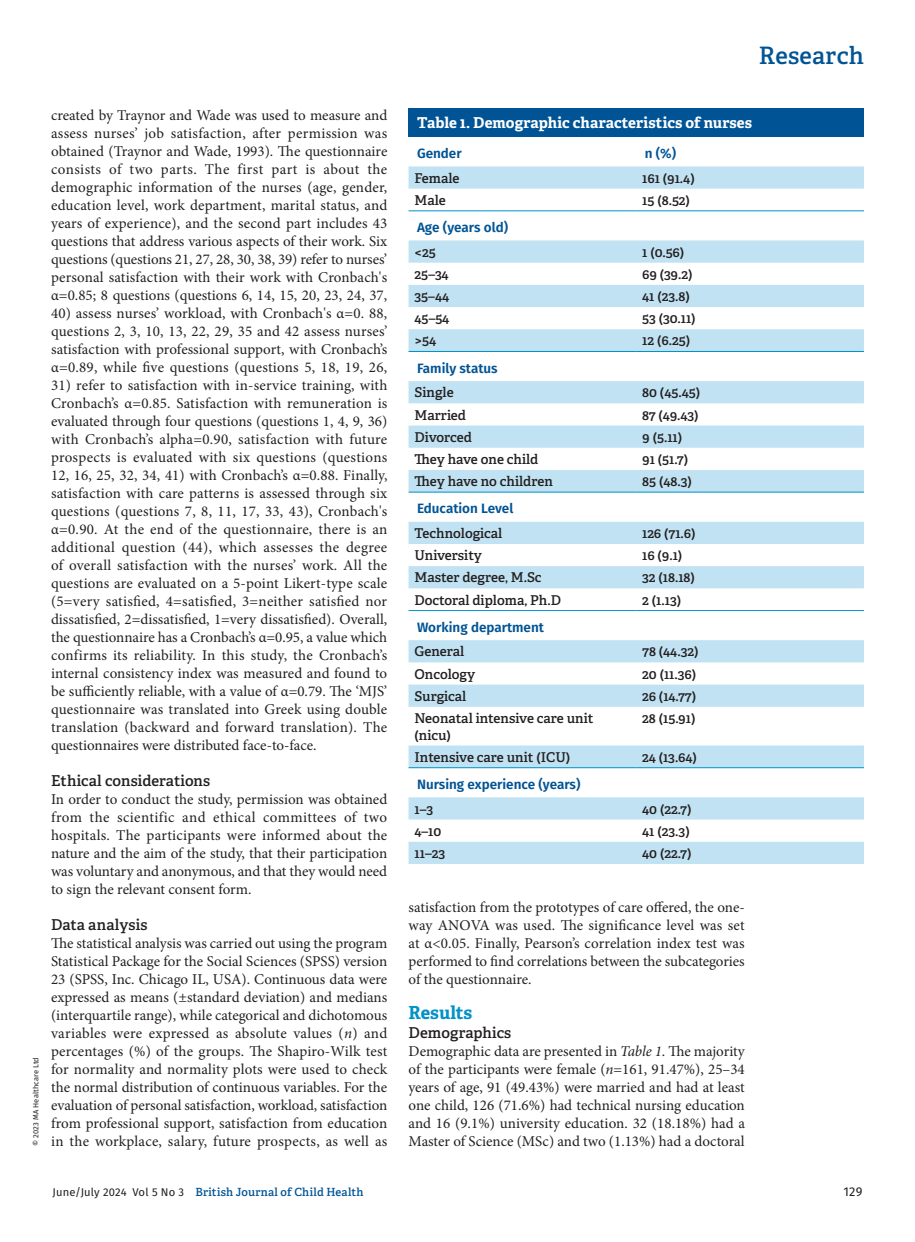
<style>
.page{position:relative;width:915px;height:1242px;background:#fff}
.page>*{position:absolute;margin:0;border:0;box-sizing:border-box;transform-origin:0 0}
.t1{font:600 24px "Adelle";letter-spacing:.01em;color:#005495}
.CHHE_head_A{font:700 18px "Adelle";letter-spacing:-.005em;color:#0092c8}
.CHHE_body_no_indent{font:15px/18px "Minion Pro";color:#231f20;text-align:justify}
.CHHE_table_title{font:700 15px "Adelle";letter-spacing:.005em;color:#fff}
.CHHE_head_B{font:600 15px "Adelle";letter-spacing:.005em;color:#231f20}
.CHHE_head_A-2{font:600 15px "Adelle";color:#231f20}
.CHHE_caption{font:600 13.5px/16.5px "Adelle";color:#231f20}
.CHHE_table_subhead{font:600 13.5px "Fira Sans";color:#005495}
.t2{font:12.75px "Fira Sans";color:#231f20}
.t3{font:600 11.25px "Adelle";letter-spacing:.02em;color:#005495}
.t4{font:7.5px "Fira Sans";letter-spacing:.005em;color:#231f20}
.s1{font-style:italic}
.s2{font-family:"Fira Sans";font-weight:400;color:#231f20}
</style>
<div class="page">
<div style="left:408px;top:108px;width:455px;height:29px;background:#005495"></div>
<svg style="left:408px;top:166px;width:455px;height:698px"></svg>
<hr style="left:408px;top:210px;width:228px;height:1px;background:#0092c8">
<hr style="left:636px;top:210px;width:227px;height:1px;background:#0092c8">
<hr style="left:408px;top:351px;width:228px;height:1px;background:#0092c8">
<hr style="left:636px;top:351px;width:227px;height:1px;background:#0092c8">
<hr style="left:408px;top:492px;width:228px;height:1px;background:#0092c8">
<hr style="left:636px;top:492px;width:227px;height:1px;background:#0092c8">
<hr style="left:408px;top:610px;width:228px;height:1px;background:#0092c8">
<hr style="left:636px;top:610px;width:227px;height:1px;background:#0092c8">
<hr style="left:408px;top:767px;width:228px;height:1px;background:#0092c8">
<hr style="left:636px;top:767px;width:227px;height:1px;background:#0092c8">
<h1 class="t1" style="left:758px;top:40px;width:106px">Research</h1>
<p class="t4" style="left:30px;top:1146px;width:91px;rotate:-90deg">© 2023 MA Healthcare Ltd</p>
<p class="CHHE_body_no_indent" style="left:51px;top:106px;width:338px">created by Traynor and Wade was used to measure and assess nurses’ job satisfaction, after permission was obtained (Traynor and Wade, 1993). The questionnaire consists of two parts. The first part is about the demographic information of the nurses (age, gender, education level, work department, marital status, and years of experience), and the second part includes 43 questions that address various aspects of their work. Six questions (questions 21, 27, 28, 30, 38, 39) refer to nurses’ personal satisfaction with their work with Cronbach's α=0.85; 8 questions (questions 6, 14, 15, 20, 23, 24, 37,</p>
<p class="CHHE_body_no_indent" style="left:51px;top:304px;width:338px">40) assess nurses’ workload, with Cronbach's α=0. 88, questions 2, 3, 10, 13, 22, 29, 35 and 42 assess nurses’ satisfaction with professional support, with Cronbach’s α=0.89, while five questions (questions 5, 18, 19, 26,</p>
<p class="CHHE_body_no_indent" style="left:51px;top:376px;width:338px">31) refer to satisfaction with in-service training, with Cronbach’s α=0.85. Satisfaction with remuneration is evaluated through four questions (questions 1, 4, 9, 36) with Cronbach’s alpha=0.90, satisfaction with future prospects is evaluated with six questions (questions 12, 16, 25, 32, 34, 41) with Cronbach’s α=0.88. Finally, satisfaction with care patterns is assessed through six questions (questions 7, 8, 11, 17, 33, 43), Cronbach's α=0.90. At the end of the questionnaire, there is an additional question (44), which assesses the degree of overall satisfaction with the nurses’ work. All the questions are evaluated on a 5-point Likert-type scale (5=very satisfied, 4=satisfied, 3=neither satisfied nor dissatisfied, 2=dissatisfied, 1=very dissatisfied). Overall, the questionnaire has a Cronbach’s α=0.95, a value which confirms its reliability. In this study, the Cronbach’s internal consistency index was measured and found to be sufficiently reliable, with a value of α=0.79. The ‘MJS’ questionnaire was translated into Greek using double translation (backward and forward translation). The questionnaires were distributed face-to-face.</p>
<p class="CHHE_head_B" style="left:51px;top:771px;width:161px">Ethical considerations</p>
<p class="CHHE_body_no_indent" style="left:51px;top:790px;width:337px">In order to conduct the study, permission was obtained from the scientific and ethical committees of two hospitals. The participants were informed about the nature and the aim of the study, that their participation was voluntary and anonymous, and that they would need to sign the relevant consent form.</p>
<p class="CHHE_head_B" style="left:51px;top:915px;width:98px">Data analysis</p>
<p class="CHHE_body_no_indent" style="left:51px;top:934px;width:338px">The statistical analysis was carried out using the program Statistical Package for the Social Sciences (SPSS) version 23 (SPSS, Inc. Chicago IL, USA). Continuous data were expressed as means (±standard deviation) and medians (interquartile range), while categorical and dichotomous variables were expressed as absolute values (<span class="s1">n</span>) and percentages (%) of the groups. The Shapiro-Wilk test for normality and normality plots were used to check the normal distribution of continuous variables. For the evaluation of personal satisfaction, workload, satisfaction from professional support, satisfaction from education in the workplace, salary, future prospects, as well as</p>
<p class="CHHE_table_title" style="left:417px;top:113px;width:336px">Table 1. Demographic characteristics of nurses</p>
<p class="CHHE_table_subhead" style="left:417px;top:142px;width:46px">Gender</p>
<p class="CHHE_table_subhead" style="left:644px;top:142px;width:33px">n (%)</p>
<p class="CHHE_caption" style="left:414px;top:170px;width:46px">Female</p>
<p class="CHHE_caption" style="left:642px;top:170px;width:54px">161 (91.4)</p>
<p class="CHHE_caption" style="left:414px;top:192px;width:33px">Male</p>
<p class="CHHE_caption" style="left:642px;top:192px;width:49px">15 (8.52)</p>
<p class="CHHE_table_subhead" style="left:417px;top:216px;width:92px">Age (years old)</p>
<p class="CHHE_caption" style="left:414px;top:244px;width:23px">&lt;25</p>
<p class="CHHE_caption" style="left:642px;top:244px;width:43px">1 (0.56)</p>
<p class="CHHE_caption" style="left:414px;top:266px;width:36px">25–34</p>
<p class="CHHE_caption" style="left:642px;top:266px;width:52px">69 (39.2)</p>
<p class="CHHE_caption" style="left:414px;top:288px;width:36px">35–44</p>
<p class="CHHE_caption" style="left:642px;top:288px;width:49px">41 (23.8)</p>
<p class="CHHE_caption" style="left:414px;top:310px;width:36px">45–54</p>
<p class="CHHE_caption" style="left:642px;top:310px;width:55px">53 (30.11)</p>
<p class="CHHE_caption" style="left:414px;top:332px;width:23px">&gt;54</p>
<p class="CHHE_caption" style="left:642px;top:332px;width:50px">12 (6.25)</p>
<p class="CHHE_table_subhead" style="left:417px;top:357px;width:82px">Family status</p>
<p class="CHHE_caption" style="left:414px;top:384px;width:41px">Single</p>
<p class="CHHE_caption" style="left:642px;top:384px;width:59px">80 (45.45)</p>
<p class="CHHE_caption" style="left:414px;top:406px;width:53px">Married</p>
<p class="CHHE_caption" style="left:642px;top:406px;width:58px">87 (49.43)</p>
<p class="CHHE_caption" style="left:414px;top:429px;width:59px">Divorced</p>
<p class="CHHE_caption" style="left:642px;top:429px;width:41px">9 (5.11)</p>
<p class="CHHE_caption" style="left:414px;top:451px;width:125px">They have one child</p>
<p class="CHHE_caption" style="left:642px;top:451px;width:47px">91 (51.7)</p>
<p class="CHHE_caption" style="left:414px;top:473px;width:140px">They have no children</p>
<p class="CHHE_caption" style="left:642px;top:473px;width:51px">85 (48.3)</p>
<p class="CHHE_table_subhead" style="left:417px;top:497px;width:98px">Education Level</p>
<p class="CHHE_caption" style="left:414px;top:525px;width:89px">Technological</p>
<p class="CHHE_caption" style="left:642px;top:525px;width:55px">126 (71.6)</p>
<p class="CHHE_caption" style="left:414px;top:547px;width:69px">University</p>
<p class="CHHE_caption" style="left:642px;top:547px;width:42px">16 (9.1)</p>
<p class="CHHE_caption" style="left:414px;top:569px;width:128px">Master degree, M.Sc</p>
<p class="CHHE_caption" style="left:642px;top:569px;width:54px">32 (18.18)</p>
<p class="CHHE_caption" style="left:414px;top:591px;width:148px">Doctoral diploma, Ph.D</p>
<p class="CHHE_caption" style="left:642px;top:591px;width:40px">2 (1.13)</p>
<p class="CHHE_table_subhead" style="left:417px;top:616px;width:128px">Working department</p>
<p class="CHHE_caption" style="left:414px;top:643px;width:51px">General</p>
<p class="CHHE_caption" style="left:642px;top:643px;width:58px">78 (44.32)</p>
<p class="CHHE_caption" style="left:414px;top:665px;width:62px">Oncology</p>
<p class="CHHE_caption" style="left:642px;top:665px;width:55px">20 (11.36)</p>
<p class="CHHE_caption" style="left:414px;top:688px;width:53px">Surgical</p>
<p class="CHHE_caption" style="left:642px;top:688px;width:55px">26 (14.77)</p>
<p class="CHHE_caption" style="left:414px;top:710px;width:180px">Neonatal intensive care unit (nicu)</p>
<p class="CHHE_caption" style="left:642px;top:710px;width:55px">28 (15.91)</p>
<p class="CHHE_caption" style="left:414px;top:749px;width:157px">Intensive care unit (ICU)</p>
<p class="CHHE_caption" style="left:642px;top:749px;width:56px">24 (13.64)</p>
<p class="CHHE_table_subhead" style="left:417px;top:773px;width:165px">Nursing experience (years)</p>
<p class="CHHE_caption" style="left:414px;top:800px;width:20px">1–3</p>
<p class="CHHE_caption" style="left:642px;top:800px;width:51px">40 (22.7)</p>
<p class="CHHE_caption" style="left:414px;top:823px;width:28px">4–10</p>
<p class="CHHE_caption" style="left:642px;top:823px;width:49px">41 (23.3)</p>
<p class="CHHE_caption" style="left:414px;top:845px;width:32px">11–23</p>
<p class="CHHE_caption" style="left:642px;top:845px;width:51px">40 (22.7)</p>
<p class="CHHE_body_no_indent" style="left:408px;top:898px;width:337px">satisfaction from the prototypes of care offered, the one&shy;way ANOVA was used. The significance level was set at α&lt;0.05. Finally, Pearson’s correlation index test was performed to find correlations between the subcategories of the questionnaire.</p>
<p class="CHHE_head_A" style="left:408px;top:1001px;width:65px">Results</p>
<p class="CHHE_head_A-2" style="left:408px;top:1023px;width:104px">Demographics</p>
<p class="CHHE_body_no_indent" style="left:408px;top:1042px;width:338px">Demographic data are presented in <span class="s1">Table 1</span>. The majority of the participants were female (<span class="s1">n</span>=161, 91.47%), 25–34 years of age, 91 (49.43%) were married and had at least one child, 126 (71.6%) had technical nursing education and 16 (9.1%) university education. 32 (18.18%) had a Master of Science (MSc) and two (1.13%) had a doctoral</p>
<p class="t3" style="left:53px;top:1184px;width:312px"><span class="s2">June/July 2024 Vol 5 No 3</span> British Journal of Child Health</p>
<p class="t2" style="left:843px;top:1181px;width:20px">129</p>
</div>
